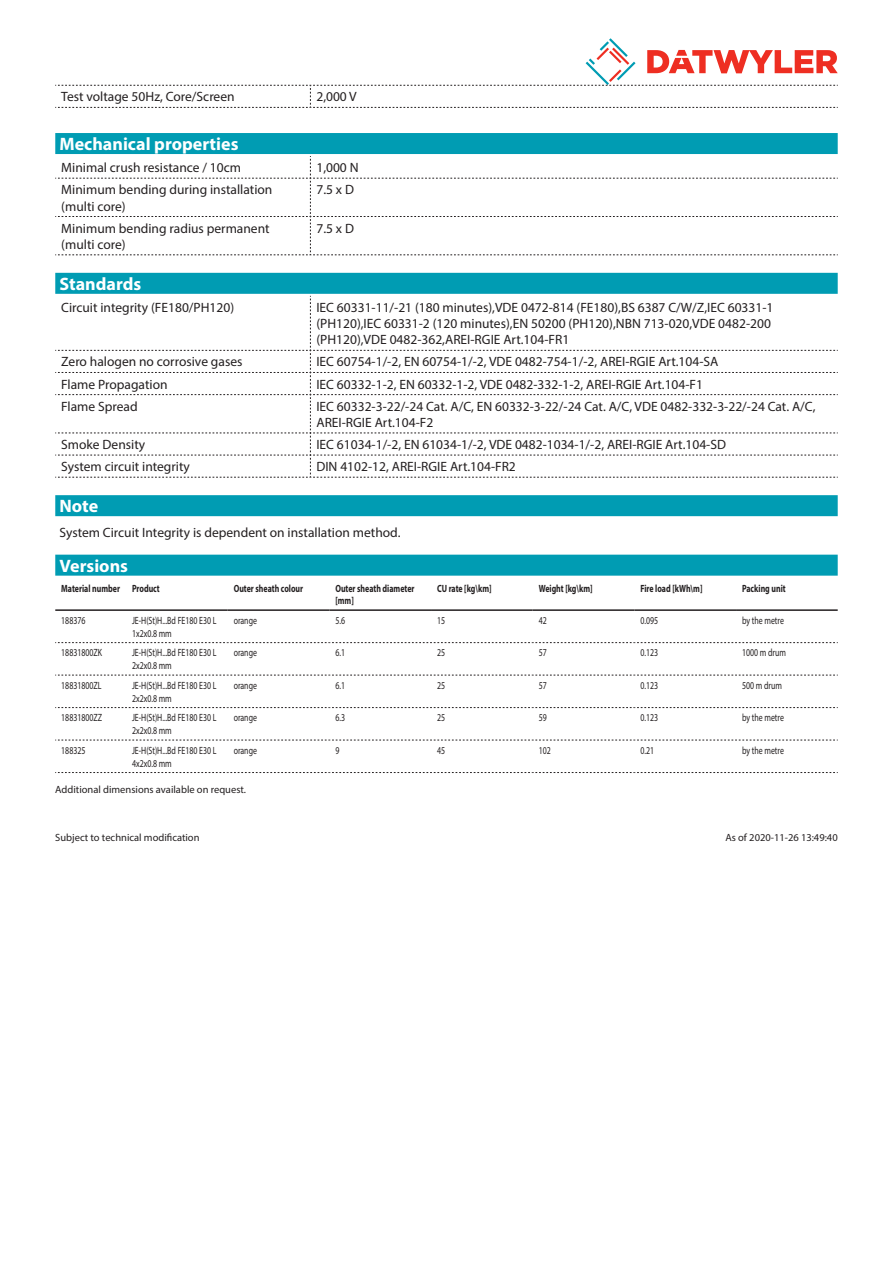
<style>
.page{position:relative;width:893px;height:1263px;background:#fff}
.page>*{position:absolute;margin:0;border:0;box-sizing:border-box;transform-origin:0 0}
.Standard_Head_Proper{font:700 18px "Myriad Pro";color:#fff}
.myriad_light_propert{font:13.5px/16.2px "Myriad Pro";color:#231f20}
.Standard_text{font:13.5px "Myriad Pro";color:#231f20}
.myriadlight{font:10.5px/12.6px "Myriad Pro";color:#231f20;scale:.75 1}
.myriadbold{font:700 10.5px/12.6px "Myriad Pro";color:#231f20;scale:.75 1}
.Footnote{font:10.5px "Myriad Pro";color:#231f20}
.imagetext{font:10.5px "Myriad Pro";color:#231f20}
</style>
<div class="page">
<div style="left:55px;top:273px;width:783px;height:21px;background:#009cb3"></div>
<svg style="left:55px;top:296px;width:783px;height:182px"></svg>
<div style="left:55px;top:495px;width:783px;height:21px;background:#009cb3"></div>
<div style="left:55px;top:133px;width:783px;height:21px;background:#009cb3"></div>
<svg style="left:55px;top:156px;width:783px;height:100px"></svg>
<div style="left:55px;top:555px;width:783px;height:21px;background:#009cb3"></div>
<hr style="left:55px;top:609px;width:71px;height:2px;background:#231f20">
<hr style="left:126px;top:609px;width:102px;height:2px;background:#231f20">
<hr style="left:228px;top:609px;width:101px;height:2px;background:#231f20">
<hr style="left:329px;top:609px;width:102px;height:2px;background:#231f20">
<hr style="left:431px;top:609px;width:102px;height:2px;background:#231f20">
<hr style="left:533px;top:609px;width:101px;height:2px;background:#231f20">
<hr style="left:634px;top:609px;width:102px;height:2px;background:#231f20">
<hr style="left:736px;top:609px;width:102px;height:2px;background:#231f20">
<svg style="left:55px;top:642px;width:783px;height:1px"></svg>
<svg style="left:55px;top:675px;width:783px;height:1px"></svg>
<svg style="left:55px;top:707px;width:783px;height:1px"></svg>
<svg style="left:55px;top:740px;width:783px;height:1px"></svg>
<svg style="left:55px;top:772px;width:783px;height:1px"></svg>
<svg style="left:55px;top:38px;width:783px;height:70px"></svg>
<p class="myriad_light_propert" style="left:61px;top:89px;width:175px">Test voltage 50Hz, Core/Screen</p>
<p class="myriad_light_propert" style="left:316px;top:89px;width:42px">2,000 V</p>
<p class="Standard_Head_Proper" style="left:60px;top:132px;width:180px">Mechanical properties</p>
<p class="myriad_light_propert" style="left:61px;top:159px;width:181px">Minimal crush resistance / 10cm</p>
<p class="myriad_light_propert" style="left:316px;top:159px;width:44px">1,000 N</p>
<p class="myriad_light_propert" style="left:61px;top:181px;width:213px">Minimum bending during installation (multi core)</p>
<p class="myriad_light_propert" style="left:316px;top:181px;width:39px">7.5 x D</p>
<p class="myriad_light_propert" style="left:61px;top:220px;width:210px">Minimum bending radius permanent (multi core)</p>
<p class="myriad_light_propert" style="left:316px;top:220px;width:39px">7.5 x D</p>
<p class="Standard_Head_Proper" style="left:60px;top:272px;width:83px">Standards</p>
<p class="myriad_light_propert" style="left:61px;top:299px;width:174px">Circuit integrity (FE180/PH120)</p>
<p class="myriad_light_propert" style="left:316px;top:299px;width:459px">IEC 60331-11/-21 (180 minutes),VDE 0472-814 (FE180),BS 6387 C/W/Z,IEC 60331-1 (PH120),IEC 60331-2 (120 minutes),EN 50200 (PH120),NBN 713-020,VDE 0482-200 (PH120),VDE 0482-362,AREI-RGIE Art.104-FR1</p>
<p class="myriad_light_propert" style="left:61px;top:354px;width:183px">Zero halogen no corrosive gases</p>
<p class="myriad_light_propert" style="left:316px;top:354px;width:403px">IEC 60754-1/-2, EN 60754-1/-2, VDE 0482-754-1/-2, AREI-RGIE Art.104-SA</p>
<p class="myriad_light_propert" style="left:61px;top:376px;width:108px">Flame Propagation</p>
<p class="myriad_light_propert" style="left:316px;top:376px;width:388px">IEC 60332-1-2, EN 60332-1-2, VDE 0482-332-1-2, AREI-RGIE Art.104-F1</p>
<p class="myriad_light_propert" style="left:61px;top:398px;width:78px">Flame Spread</p>
<p class="myriad_light_propert" style="left:316px;top:398px;width:501px">IEC 60332-3-22/-24 Cat. A/C, EN 60332-3-22/-24 Cat. A/C, VDE 0482-332-3-22/-24 Cat. A/C,<br>AREI-RGIE Art.104-F2</p>
<p class="myriad_light_propert" style="left:61px;top:436px;width:86px">Smoke Density</p>
<p class="myriad_light_propert" style="left:316px;top:436px;width:411px">IEC 61034-1/-2, EN 61034-1/-2, VDE 0482-1034-1/-2, AREI-RGIE Art.104-SD</p>
<p class="myriad_light_propert" style="left:61px;top:458px;width:130px">System circuit integrity</p>
<p class="myriad_light_propert" style="left:316px;top:458px;width:201px">DIN 4102-12, AREI-RGIE Art.104-FR2</p>
<p class="Standard_Head_Proper" style="left:60px;top:494px;width:40px">Note</p>
<p class="Standard_text" style="left:60px;top:524px;width:342px">System Circuit Integrity is dependent on installation method.</p>
<p class="Standard_Head_Proper" style="left:60px;top:554px;width:70px">Versions</p>
<p class="myriadbold" style="left:61px;top:581px;width:80px">Material number</p>
<p class="myriadbold" style="left:132px;top:581px;width:39px">Product</p>
<p class="myriadbold" style="left:234px;top:581px;width:94px">Outer sheath colour</p>
<p class="myriadbold" style="left:335px;top:581px;width:107px">Outer sheath diameter [mm]</p>
<p class="myriadbold" style="left:437px;top:581px;width:74px">CU rate [kg\km]</p>
<p class="myriadbold" style="left:539px;top:581px;width:74px">Weight [kg\km]</p>
<p class="myriadbold" style="left:640px;top:581px;width:84px">Fire load [kWh\m]</p>
<p class="myriadbold" style="left:742px;top:581px;width:60px">Packing unit</p>
<p class="myriadlight" style="left:61px;top:614px;width:34px">188376</p>
<p class="myriadlight" style="left:132px;top:614px;width:114px">JE-H(St)H...Bd FE180 E30 L<br>1x2x0.8 mm</p>
<p class="myriadlight" style="left:234px;top:614px;width:33px">orange</p>
<p class="myriadlight" style="left:335px;top:614px;width:14px">5.6</p>
<p class="myriadlight" style="left:437px;top:614px;width:12px">15</p>
<p class="myriadlight" style="left:539px;top:614px;width:12px">42</p>
<p class="myriadlight" style="left:640px;top:614px;width:25px">0.095</p>
<p class="myriadlight" style="left:742px;top:614px;width:57px">by the metre</p>
<p class="myriadlight" style="left:61px;top:646px;width:56px">18831800ZK</p>
<p class="myriadlight" style="left:132px;top:646px;width:114px">JE-H(St)H...Bd FE180 E30 L<br>2x2x0.8 mm</p>
<p class="myriadlight" style="left:234px;top:646px;width:33px">orange</p>
<p class="myriadlight" style="left:335px;top:646px;width:14px">6.1</p>
<p class="myriadlight" style="left:437px;top:646px;width:12px">25</p>
<p class="myriadlight" style="left:539px;top:646px;width:12px">57</p>
<p class="myriadlight" style="left:640px;top:646px;width:25px">0.123</p>
<p class="myriadlight" style="left:742px;top:646px;width:60px">1000 m drum</p>
<p class="myriadlight" style="left:61px;top:679px;width:55px">18831800ZL</p>
<p class="myriadlight" style="left:132px;top:679px;width:114px">JE-H(St)H...Bd FE180 E30 L<br>2x2x0.8 mm</p>
<p class="myriadlight" style="left:234px;top:679px;width:33px">orange</p>
<p class="myriadlight" style="left:335px;top:679px;width:14px">6.1</p>
<p class="myriadlight" style="left:437px;top:679px;width:12px">25</p>
<p class="myriadlight" style="left:539px;top:679px;width:12px">57</p>
<p class="myriadlight" style="left:640px;top:679px;width:25px">0.123</p>
<p class="myriadlight" style="left:742px;top:679px;width:55px">500 m drum</p>
<p class="myriadlight" style="left:61px;top:711px;width:56px">18831800ZZ</p>
<p class="myriadlight" style="left:132px;top:711px;width:114px">JE-H(St)H...Bd FE180 E30 L<br>2x2x0.8 mm</p>
<p class="myriadlight" style="left:234px;top:711px;width:33px">orange</p>
<p class="myriadlight" style="left:335px;top:711px;width:14px">6.3</p>
<p class="myriadlight" style="left:437px;top:711px;width:12px">25</p>
<p class="myriadlight" style="left:539px;top:711px;width:12px">59</p>
<p class="myriadlight" style="left:640px;top:711px;width:25px">0.123</p>
<p class="myriadlight" style="left:742px;top:711px;width:57px">by the metre</p>
<p class="myriadlight" style="left:61px;top:744px;width:34px">188325</p>
<p class="myriadlight" style="left:132px;top:744px;width:114px">JE-H(St)H...Bd FE180 E30 L<br>4x2x0.8 mm</p>
<p class="myriadlight" style="left:234px;top:744px;width:33px">orange</p>
<p class="myriadlight" style="left:335px;top:744px;width:7px">9</p>
<p class="myriadlight" style="left:437px;top:744px;width:12px">45</p>
<p class="myriadlight" style="left:539px;top:744px;width:18px">102</p>
<p class="myriadlight" style="left:640px;top:744px;width:20px">0.21</p>
<p class="myriadlight" style="left:742px;top:744px;width:57px">by the metre</p>
<p class="imagetext" style="left:55px;top:783px;width:192px">Additional dimensions available on request.</p>
<p class="Footnote" style="left:55px;top:830px;width:146px">Subject to technical modification</p>
<p class="Footnote" style="left:725px;top:830px;width:114px">As of 2020-11-26 13:49:40</p>
</div>
